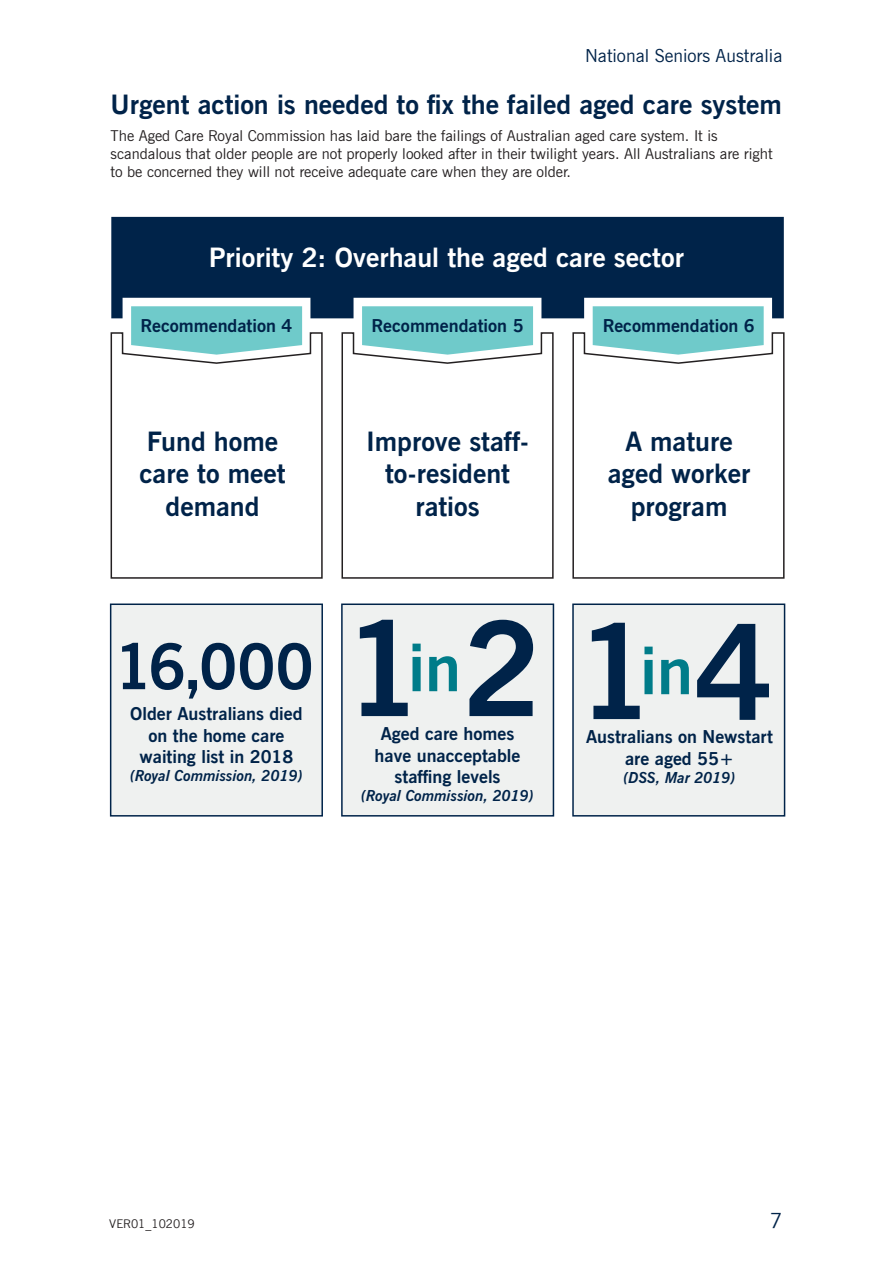
<style>
.page{position:relative;width:893px;height:1263px;background:#fff}
.page>*{position:absolute;margin:0;border:0;box-sizing:border-box;transform-origin:0 0}
._001_MainHeading{font:700 130.95px "News Gothic BT";color:#002349}
._001_MainHeading-2{font:700 65.4px "News Gothic BT";color:#007c89}
._001_MainHeading-3{font:700 63px "News Gothic BT";color:#002349}
._001_MainHeading-4{font:700 27px/32.4px "News Gothic BT";color:#002349;text-align:center}
._001_MainHeading-5{font:700 27px "News Gothic BT";color:#fff}
.t1{font:21px "News Gothic BT";color:#002349}
._001_MainHeading-6{font:700 18px/21.6px "News Gothic BT";color:#002349;text-align:center}
.t2{font:18px "News Gothic BT";color:#002349}
._005_BodyCopy{font:15px/18px "News Gothic BT";color:#231f20}
._001_MainHeading-7{font:italic 700 15px "News Gothic BT";color:#002349}
.t3{font:12px "News Gothic BT";color:#231f20}
</style>
<div class="page">
<svg style="left:111px;top:217px;width:673px;height:101px;background:#153558"></svg>
<svg style="left:111px;top:331px;width:674px;height:248px"></svg>
<svg style="left:362px;top:306px;width:171px;height:49px;background:#7ecfcf"></svg>
<svg style="left:131px;top:306px;width:171px;height:49px;background:#7ecfcf"></svg>
<svg style="left:593px;top:306px;width:171px;height:49px;background:#7ecfcf"></svg>
<div style="left:110px;top:603px;width:213px;height:213px;background:#eff1f0;border:2px solid #002349"></div>
<div style="left:341px;top:603px;width:213px;height:213px;background:#eff1f0;border:2px solid #002349"></div>
<div style="left:572px;top:603px;width:213px;height:213px;background:#eff1f0;border:2px solid #002349"></div>
<p class="t2" style="left:585px;top:45px;width:199px">National Seniors Australia</p>
<p class="_001_MainHeading-4" style="left:111px;top:88px;width:673px">Urgent action is needed to fix the failed aged care system</p>
<p class="_005_BodyCopy" style="left:111px;top:126px;width:664px">The Aged Care Royal Commission has laid bare the failings of Australian aged care system. It is scandalous that older people are not properly looked after in their twilight years. All Australians are right to be concerned they will not receive adequate care when they are older.</p>
<p class="_001_MainHeading-5" style="left:209px;top:241px;width:476px">Priority 2: Overhaul the aged care sector</p>
<p class="_001_MainHeading-6" style="left:140px;top:315px;width:153px">Recommendation 4</p>
<p class="_001_MainHeading-6" style="left:372px;top:315px;width:153px">Recommendation 5</p>
<p class="_001_MainHeading-6" style="left:603px;top:315px;width:153px">Recommendation 6</p>
<p class="_001_MainHeading-4" style="left:139px;top:425px;width:148px">Fund home care to meet demand</p>
<p class="_001_MainHeading-4" style="left:366px;top:425px;width:164px">Improve staff&shy;to-resident ratios</p>
<p class="_001_MainHeading-4" style="left:608px;top:425px;width:144px">A mature aged worker program</p>
<p class="_001_MainHeading-3" style="left:115px;top:628px;width:201px">16,000</p>
<p class="_001_MainHeading-6" style="left:130px;top:703px;width:174px">Older Australians died on the home care waiting list in 2018</p>
<p class="_001_MainHeading-7" style="left:130px;top:767px;width:174px">(Royal Commission, 2019)</p>
<p class="_001_MainHeading" style="left:344px;top:590px;width:199px">1 2</p>
<p class="_001_MainHeading-2" style="left:408px;top:628px;width:54px">in</p>
<p class="_001_MainHeading-6" style="left:381px;top:723px;width:135px">Aged care homes</p>
<p class="_001_MainHeading-6" style="left:375px;top:744px;width:147px">have unacceptable staffing levels</p>
<p class="_001_MainHeading-7" style="left:361px;top:787px;width:174px">(Royal Commission, 2019)</p>
<p class="_001_MainHeading" style="left:576px;top:593px;width:199px">1 4</p>
<p class="_001_MainHeading-2" style="left:640px;top:631px;width:54px">in</p>
<p class="_001_MainHeading-6" style="left:586px;top:726px;width:188px">Australians on Newstart are aged 55+</p>
<p class="_001_MainHeading-7" style="left:623px;top:768px;width:114px">(DSS, Mar 2019)</p>
<p class="t3" style="left:109px;top:1216px;width:87px">VER01_102019</p>
<h3 class="t1" style="left:770px;top:1208px;width:14px">7</h3>
</div>
